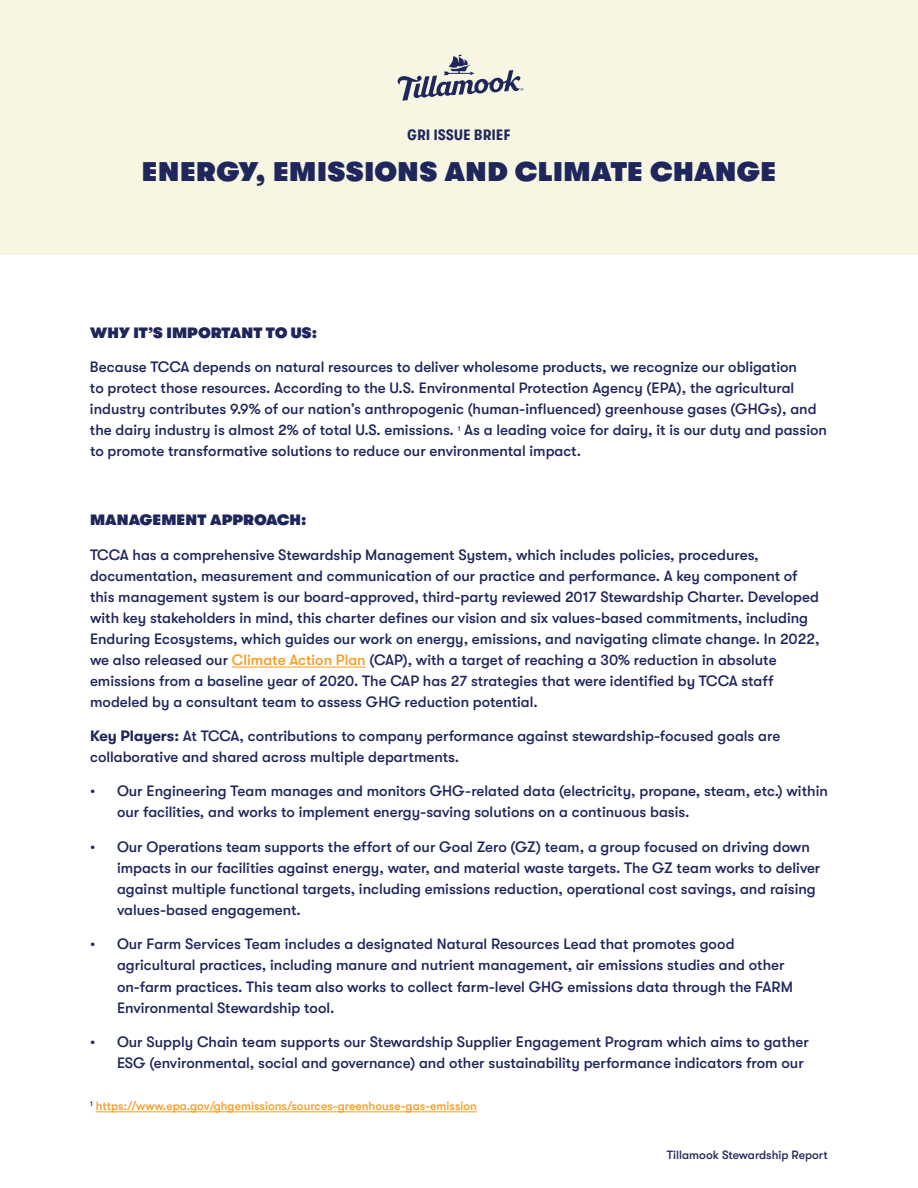
<style>
.page{position:relative;width:918px;height:1188px;background:#fff}
.page>*{position:absolute;margin:0;border:0;box-sizing:border-box;transform-origin:0 0}
.t1{font:800 27px "GT Walsheim Pro";letter-spacing:.025em;color:#1f265b}
.t2{font:500 15px/21px "GT Walsheim Pro";color:#1f265b}
.t3{font:800 15px "GT Walsheim Pro";letter-spacing:.01em;color:#1f265b}
.t4{font:700 condensed 15px "GT Walsheim Pro";letter-spacing:.035em;color:#1f265b}
.t5{font:500 12px "GT Walsheim Pro";color:#f89b21}
.t6{font:500 12px "GT Walsheim Pro";color:#25285b}
.s1{color:#f89b21}
.s2{font-weight:700}
</style>
<div class="page">
<div style="left:0;top:0;width:918px;height:255px;background:#f6f6e2"></div>
<hr style="left:232px;top:667px;width:134px;height:1px;background:#f89b21">
<svg style="left:397px;top:54px;width:126px;height:47px"></svg>
<hr style="left:96px;top:1112px;width:381px;height:1px;background:#f89b21">
<p class="t4" style="left:408px;top:126px;width:104px">GRI ISSUE BRIEF</p>
<h1 class="t1" style="left:142px;top:157px;width:636px">ENERGY, EMISSIONS AND CLIMATE CHANGE</h1>
<p class="t3" style="left:90px;top:324px;width:228px">WHY IT’S IMPORTANT TO US:</p>
<p class="t2" style="left:90px;top:356px;width:739px">Because TCCA depends on natural resources to deliver wholesome products, we recognize our obligation<br>to protect those resources. According to the U.S. Environmental Protection Agency (EPA), the agricultural industry contributes 9.9% of our nation’s anthropogenic (human-influenced) greenhouse gases (GHGs), and the dairy industry is almost 2% of total U.S. emissions. <sup>1</sup> As a leading voice for dairy, it is our duty and passion to promote transformative solutions to reduce our environmental impact.</p>
<p class="t3" style="left:90px;top:512px;width:218px">MANAGEMENT APPROACH:</p>
<p class="t2" style="left:90px;top:544px;width:731px">TCCA has a comprehensive Stewardship Management System, which includes policies, procedures, documentation, measurement and communication of our practice and performance. A key component of this management system is our board-approved, third-party reviewed 2017 Stewardship Charter. Developed with key stakeholders in mind, this charter defines our vision and six values-based commitments, including Enduring Ecosystems, which guides our work on energy, emissions, and navigating climate change. In 2022, we also released our <span class="s1">Climate Action Plan</span> (CAP), with a target of reaching a 30% reduction in absolute emissions from a baseline year of 2020. The CAP has 27 strategies that were identified by TCCA staff modeled by a consultant team to assess GHG reduction potential.</p>
<p class="t2" style="left:90px;top:725px;width:692px"><span class="s2">Key Players:</span> At TCCA, contributions to company performance against stewardship-focused goals are collaborative and shared across multiple departments.</p>
<p class="t2" style="left:117px;top:781px;width:712px;text-indent:-27px">• Our Engineering Team manages and monitors GHG-related data (electricity, propane, steam, etc.) within our facilities, and works to implement energy-saving solutions on a continuous basis.</p>
<p class="t2" style="left:117px;top:836px;width:705px;text-indent:-27px">• Our Operations team supports the effort of our Goal Zero (GZ) team, a group focused on driving down impacts in our facilities against energy, water, and material waste targets. The GZ team works to deliver against multiple functional targets, including emissions reduction, operational cost savings, and raising values-based engagement.</p>
<p class="t2" style="left:117px;top:934px;width:677px;text-indent:-27px">• Our Farm Services Team includes a designated Natural Resources Lead that promotes good agricultural practices, including manure and nutrient management, air emissions studies and other on-farm practices. This team also works to collect farm-level GHG emissions data through the FARM Environmental Stewardship tool.</p>
<p class="t2" style="left:117px;top:1031px;width:693px;text-indent:-27px">• Our Supply Chain team supports our Stewardship Supplier Engagement Program which aims to gather<br>ESG (environmental, social and governance) and other sustainability performance indicators from our</p>
<p class="t5" style="left:90px;top:1099px;width:389px"><sup>1</sup> https://www.epa.gov/ghgemissions/sources-greenhouse-gas-emission</p>
<p class="t6" style="left:667px;top:1148px;width:163px">Tillamook Stewardship Report</p>
</div>
